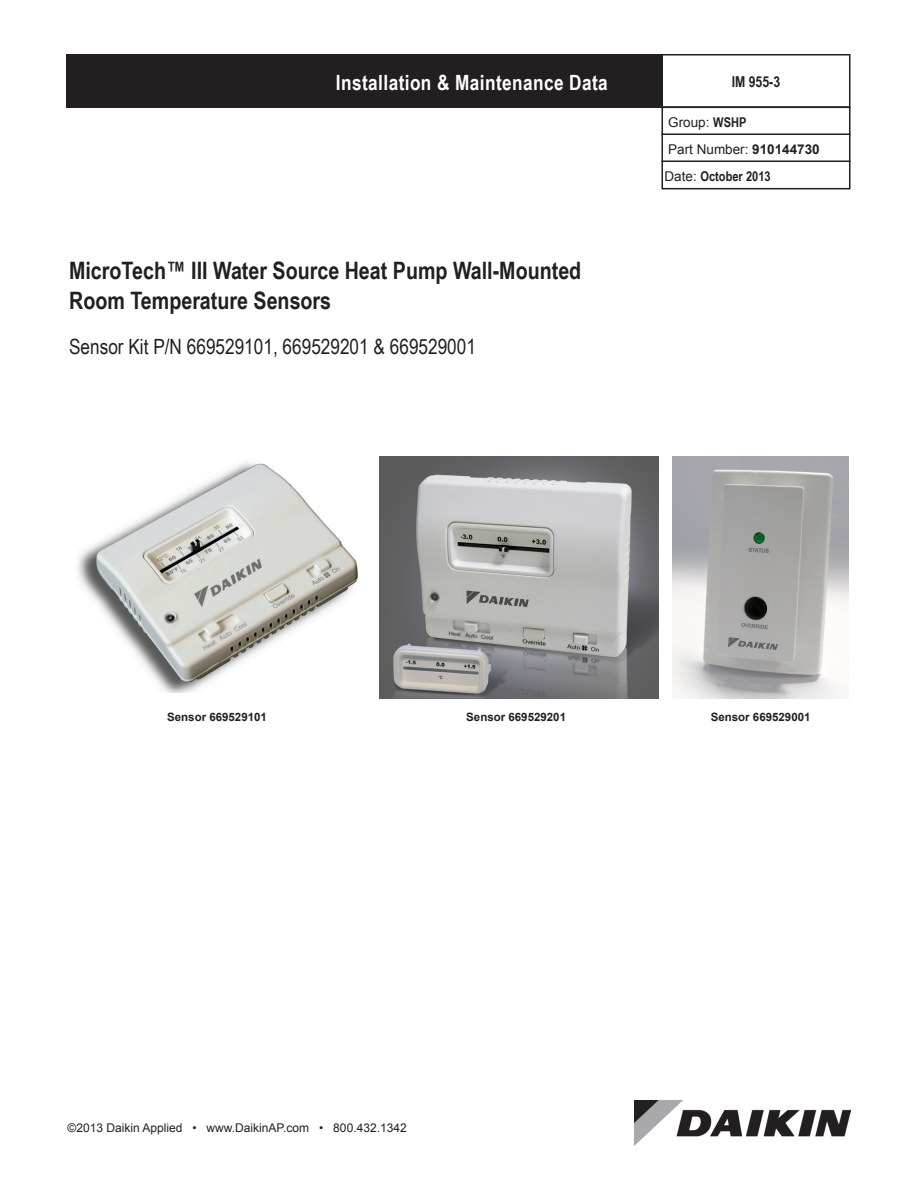
<style>
.page{position:relative;width:918px;height:1188px;background:#fff}
.page>*{position:absolute;margin:0;border:0;box-sizing:border-box;transform-origin:0 0}
.t1{font:700 24px "Arial Narrow";color:#231f20}
.t2{font:21px "Arial Narrow";color:#231f20}
.t3{font:700 21px "Arial Narrow";letter-spacing:.02em;color:#fff}
.t4{font:700 15px "Arial Narrow";color:#231f20}
.t5{font:13.5px/27px "Arial";color:#231f20}
.t6{font:12px "Arial";color:#231f20}
.t7{font:700 11.55px "Arial";color:#231f20}
.s1{font-family:"Arial Narrow";font-weight:700}
.s2{font-weight:700}
</style>
<div class="page">
<div style="left:66px;top:54px;width:596px;height:54px;background:#231f20"></div>
<div style="left:662px;top:54px;width:188px;height:54px;border:2px solid #231f20"></div>
<div style="left:662px;top:107px;width:188px;height:82px;border:2px solid #231f20"></div>
<hr style="left:662px;top:134px;width:188px;height:1px;background:#231f20">
<hr style="left:662px;top:160px;width:188px;height:2px;background:#231f20">
<img style="left:380px;top:456px;width:278px;height:242px">
<img style="left:77px;top:462px;width:281px;height:231px">
<img style="left:672px;top:457px;width:177px;height:241px">
<img style="left:635px;top:1100px;width:215px;height:45px">
<p class="t3" style="left:336px;top:67px;width:273px">Installation &amp; Maintenance Data</p>
<p class="t1" style="left:69px;top:253px;width:514px">MicroTech™ III Water Source Heat Pump Wall-Mounted</p>
<p class="t1" style="left:69px;top:283px;width:264px">Room Temperature Sensors</p>
<p class="t2" style="left:69px;top:331px;width:408px">Sensor Kit P/N 669529101, 669529201 &amp; 669529001</p>
<p class="t4" style="left:732px;top:70px;width:50px">IM 955-3</p>
<p class="t5" style="left:668px;top:109px;width:80px">Group: <span class="s1">WSHP</span></p>
<p class="t5" style="left:664px;top:136px;width:157px">Part Number: <span class="s2">910144730<br></span>Date: <span class="s1">October 2013</span></p>
<p class="t7" style="left:167px;top:710px;width:101px">Sensor 669529101</p>
<p class="t7" style="left:466px;top:710px;width:101px">Sensor 669529201</p>
<p class="t7" style="left:711px;top:710px;width:101px">Sensor 669529001</p>
<p class="t6" style="left:68px;top:1120px;width:341px">©2013 Daikin Applied • www.DaikinAP.com • 800.432.1342</p>
</div>
